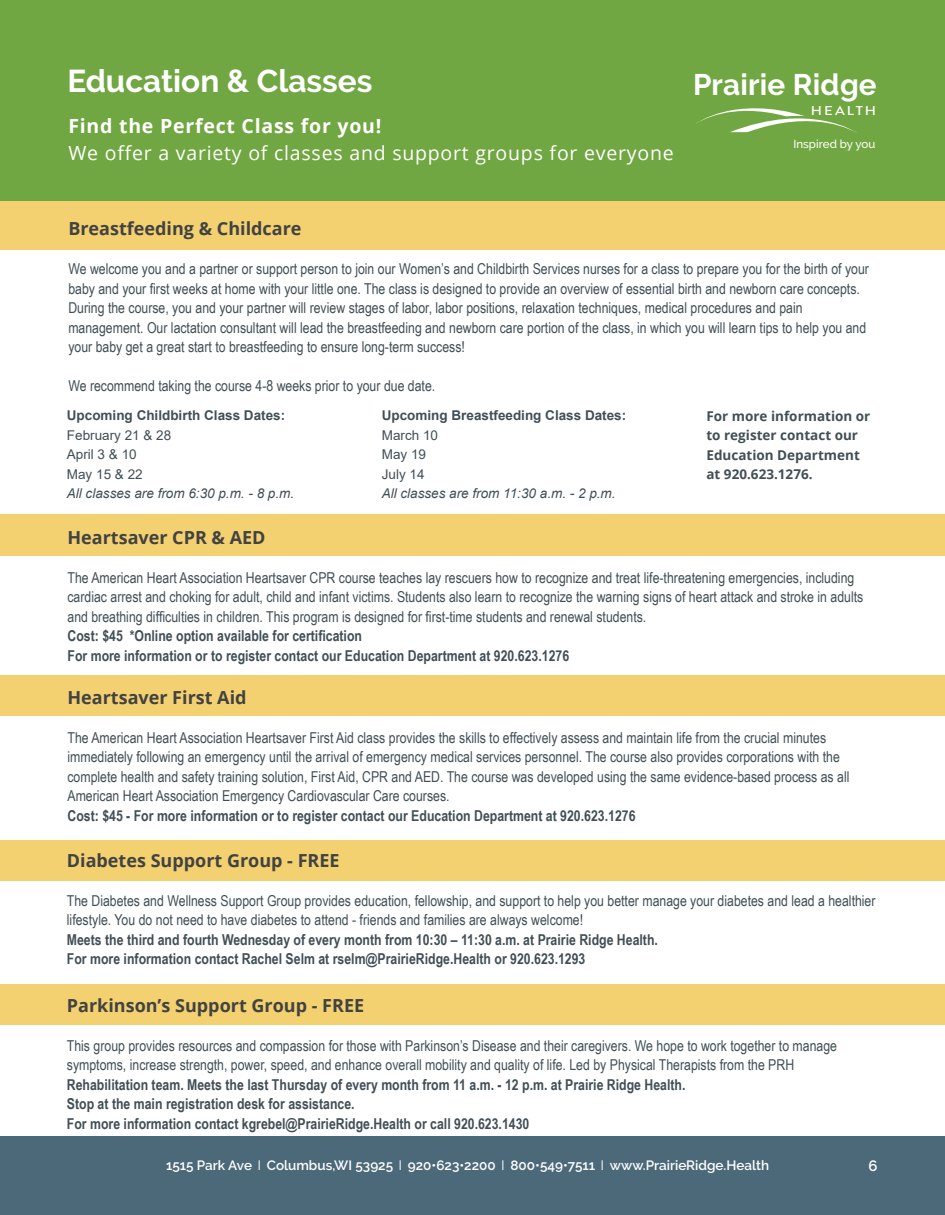
<style>
.page{position:relative;width:945px;height:1215px;background:#fff}
.page>*{position:absolute;margin:0;border:0;box-sizing:border-box;transform-origin:0 0}
.t1{font:700 31.5px "Raleway";color:#fff}
.t2{font:700 29.7px "Raleway";letter-spacing:.005em;color:#fff}
.t3{font:19.5px "Open Sans";letter-spacing:.04em;color:#fff}
.t4{font:700 19.5px "Open Sans";letter-spacing:.04em;color:#fff}
.t5{font:700 18px "Open Sans";color:#414242}
.t6{font:15px/19.5px "Arial Narrow";color:#414f56}
.t7{font:700 15px/19.5px "Arial Narrow";color:#414f56}
.t8{font:600 15px "Raleway";color:#fff}
.t9{font:600 13.5px "Raleway";color:#fff}
.t10{font:700 13.5px/19.5px "Open Sans";color:#414f56}
.t11{font:italic 13.5px "Arial";color:#414f56}
.t12{font:700 13.5px "Arial";color:#414f56}
.t13{font:13.5px/19.5px "Arial";color:#414f56}
.t14{font:500 12.9px "Brandon Grotesque";letter-spacing:.14em;color:#fff;scale:1.15 1}
.t15{font:500 11.55px "Raleway";color:#fff}
.s1{font-family:"Arial Narrow";font-weight:400}
</style>
<div class="page">
<div style="left:0;top:676px;width:945px;height:40px;background:#f3d070"></div>
<div style="left:0;top:515px;width:945px;height:41px;background:#f3d070"></div>
<div style="left:0;top:200px;width:945px;height:49px;background:#f3d070"></div>
<div style="left:0;top:0;width:945px;height:200px;background:#71a742"></div>
<svg style="left:696px;top:108px;width:161px;height:25px"></svg>
<div style="left:0;top:1137px;width:945px;height:78px;background:#4b6979"></div>
<div style="left:0;top:840px;width:945px;height:40px;background:#f3d070"></div>
<div style="left:0;top:985px;width:945px;height:40px;background:#f3d070"></div>
<h1 class="t1" style="left:68px;top:63px;width:306px">Education &amp; Classes</h1>
<h3 class="t4" style="left:68px;top:112px;width:315px">Find the Perfect Class for you!</h3>
<h3 class="t3" style="left:68px;top:140px;width:607px">We offer a variety of classes and support groups for everyone</h3>
<h2 class="t2" style="left:693px;top:68px;width:185px">Prairie Ridge</h2>
<p class="t14" style="left:811px;top:102px;width:58px">HEALTH</p>
<p class="t15" style="left:793px;top:137px;width:84px">Inspired by you</p>
<p class="t5" style="left:68px;top:216px;width:235px">Breastfeeding &amp; Childcare</p>
<p class="t6" style="left:68px;top:259px;width:802px">We welcome you and a partner or support person to join our Women’s and Childbirth Services nurses for a class to prepare you for the birth of your baby and your first weeks at home with your little one. The class is designed to provide an overview of essential birth and newborn care concepts.<br>During the course, you and your partner will review stages of labor, labor positions, relaxation techniques, medical procedures and pain management. Our lactation consultant will lead the breastfeeding and newborn care portion of the class, in which you will learn tips to help you and your baby get a great start to breastfeeding to ensure long-term success!</p>
<p class="t6" style="left:68px;top:376px;width:368px">We recommend taking the course 4-8 weeks prior to your due date.</p>
<p class="t12" style="left:67px;top:406px;width:220px">Upcoming Childbirth Class Dates:</p>
<p class="t13" style="left:67px;top:425px;width:106px">February 21 &amp; 28<br>April 3 &amp; 10<br>May 15 &amp; 22</p>
<p class="t11" style="left:67px;top:485px;width:229px">All classes are from 6:30 p.m. - 8 p.m.</p>
<p class="t12" style="left:382px;top:406px;width:246px">Upcoming Breastfeeding Class Dates:</p>
<p class="t13" style="left:382px;top:425px;width:58px">March 10<br>May 19<br>July 14</p>
<p class="t11" style="left:382px;top:485px;width:235px">All classes are from 11:30 a.m. - 2 p.m.</p>
<p class="t10" style="left:706px;top:406px;width:165px">For more information or to register contact our<br>Education Department at 920.623.1276.</p>
<p class="t5" style="left:68px;top:525px;width:200px">Heartsaver CPR &amp; AED</p>
<p class="t6" style="left:68px;top:567px;width:797px">The American Heart Association Heartsaver CPR course teaches lay rescuers how to recognize and treat life-threatening emergencies, including cardiac arrest and choking for adult, child and infant victims. Students also learn to recognize the warning signs of heart attack and stroke in adults and breathing difficulties in children. This program is designed for first-time students and renewal students.</p>
<p class="t7" style="left:68px;top:626px;width:503px">Cost: $45 *Online option available for certification<br>For more information or to register contact our Education Department at 920.623.1276</p>
<p class="t5" style="left:68px;top:684px;width:181px">Heartsaver First Aid</p>
<p class="t6" style="left:68px;top:727px;width:784px">The American Heart Association Heartsaver First Aid class provides the skills to effectively assess and maintain life from the crucial minutes immediately following an emergency until the arrival of emergency medical services personnel. The course also provides corporations with the complete health and safety training solution, First Aid, CPR and AED. The course was developed using the same evidence-based process as all American Heart Association Emergency Cardiovascular Care courses.</p>
<p class="t7" style="left:68px;top:805px;width:570px">Cost: $45 - For more information or to register contact our Education Department at 920.623.1276</p>
<p class="t5" style="left:67px;top:848px;width:274px">Diabetes Support Group - FREE</p>
<p class="t6" style="left:67px;top:890px;width:810px">The Diabetes and Wellness Support Group provides education, fellowship, and support to help you better manage your diabetes and lead a healthier lifestyle. You do not need to have diabetes to attend - friends and families are always welcome!</p>
<p class="t7" style="left:67px;top:929px;width:593px">Meets the third and fourth Wednesday of every month from 10:30 – 11:30 a.m. at Prairie Ridge Health.<br>For more information contact Rachel Selm at rselm@PrairieRidge.Health or 920.623.1293</p>
<p class="t5" style="left:67px;top:993px;width:299px">Parkinson’s Support Group - FREE</p>
<p class="t6" style="left:67px;top:1035px;width:772px">This group provides resources and compassion for those with Parkinson’s Disease and their caregivers. We hope to work together to manage symptoms, increase strength, power, speed, and enhance overall mobility and quality of life. Led by Physical Therapists from the PRH</p>
<p class="t7" style="left:67px;top:1074px;width:620px">Rehabilitation team. Meets the last Thursday of every month from 11 a.m. - 12 p.m. at Prairie Ridge Health.<br>Stop at the main registration desk for assistance.<br>For more information contact kgrebel@PrairieRidge.Health or call 920.623.1430</p>
<p class="t8" style="left:868px;top:1157px;width:11px">6</p>
<p class="t9" style="left:166px;top:1157px;width:605px">1515 Park Ave <span class="s1">l</span> Columbus,WI 53925 <span class="s1">l</span> 920•623•2200 <span class="s1">l</span> 800•549•7511 <span class="s1">l</span> www.PrairieRidge.Health</p>
</div>
